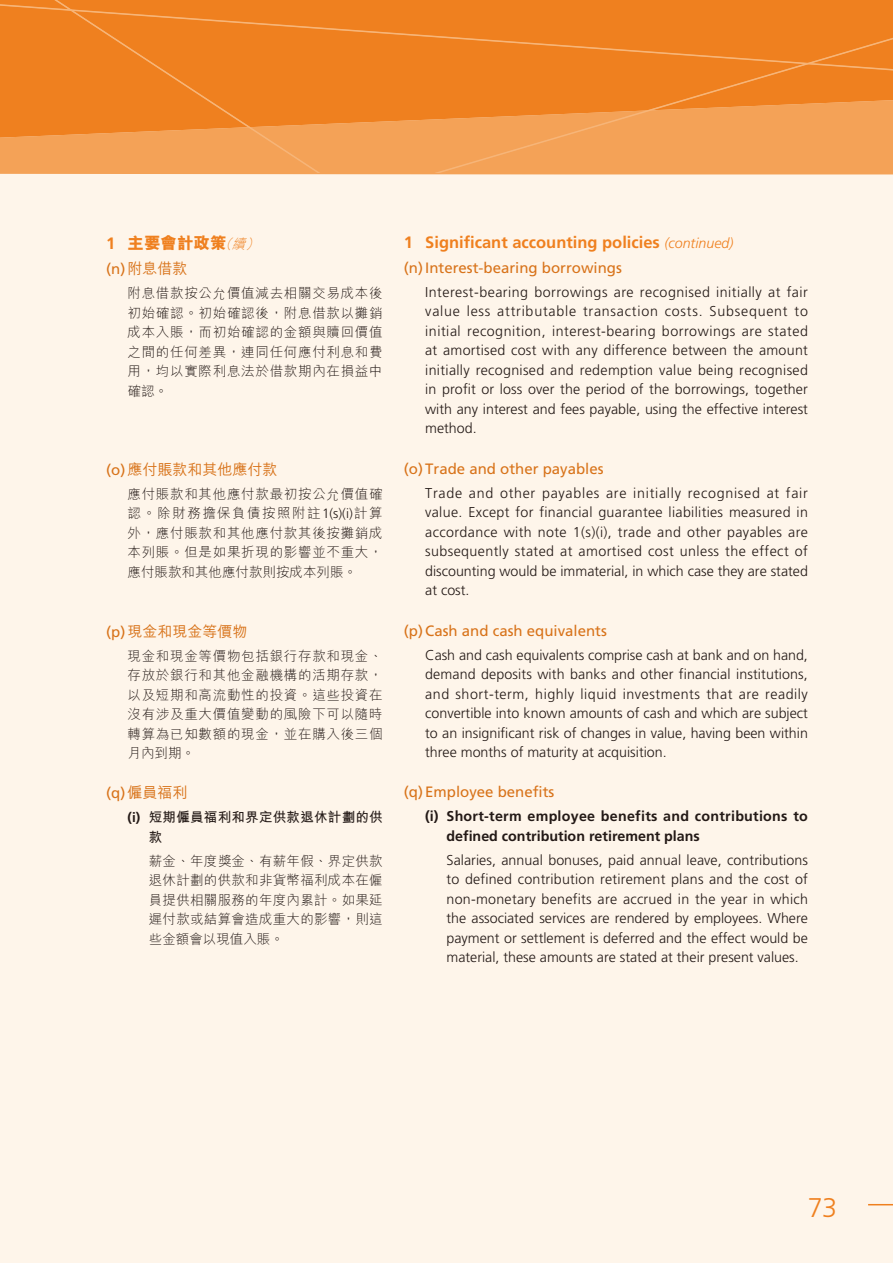
<style>
.page{position:relative;width:893px;height:1263px;background:#fef5ea}
.page>*{position:absolute;margin:0;border:0;box-sizing:border-box;transform-origin:0 0}
.t1{font:300 27px "Frutiger LT Std";color:#ef801f}
.t2{font:700 16.5px "Frutiger LT Std";color:#ef801f}
.t3{font:16.5px "M Hei HK Xbold E Ten B5 H";color:#ef801f}
.t4{font:15px "Frutiger LT Std";color:#d8731a}
.t5{font:15px "M Hei HK Medium E Ten B5 H";color:#d8731a}
.t6{font:300 14.25px/19.5px "Frutiger LT Std";color:#231916;text-align:justify}
.t7{font:700 14.25px/19.5px "Frutiger LT Std";letter-spacing:.02em;color:#231916}
.t8{font:13.5px/19.5px "M Hei HK Light E Ten B5 H";letter-spacing:.055em;color:#231916;text-align:justify}
.t9{font:13.5px/19.5px "M Hei HK Bold E Ten B5 H";letter-spacing:.02em;color:#231916}
.s1{font-family:"Frutiger LT Std";font-weight:700}
.s2{font-family:"M Hei HK Light E Ten B5 H";font-style:italic;font-size:13.5px}
.s3{font-family:"Frutiger LT Std"}
.s4{font-family:"Frutiger LT Std";font-weight:300}
.s5{font-weight:300;font-style:italic;font-size:14.25px}
</style>
<div class="page">
<svg style="left:0;top:0;width:893px;height:173px;background:#f08b31"></svg>
<svg style="left:868px;top:1204px;width:25px;height:1px"></svg>
<p class="t3" style="left:106px;top:236px;width:158px"><span class="s1">1</span> 主要會計政策<span class="s2">（續）</span></p>
<p class="t5" style="left:106px;top:263px;width:83px"><span class="s3">(n)</span> 附息借款</p>
<p class="t8" style="left:128px;top:285px;width:257px">附息借款按公允價值減去相關交易成本後初始確認。初始確認後，附息借款以攤銷成本入賬，而初始確認的金額與贖回價值之間的任何差異，連同任何應付利息和費用，均以實際利息法於借款期內在損益中確認。</p>
<p class="t5" style="left:106px;top:464px;width:173px"><span class="s3">(o)</span> 應付賬款和其他應付款</p>
<p class="t8" style="left:128px;top:486px;width:257px">應付賬款和其他應付款最初按公允價值確認。除財務擔保負債按照附註<span class="s4">1(s)(i)</span>計算外，應付賬款和其他應付款其後按攤銷成本列賬。但是如果折現的影響並不重大，應付賬款和其他應付款則按成本列賬。</p>
<p class="t5" style="left:106px;top:625px;width:143px"><span class="s3">(p)</span> 現金和現金等價物</p>
<p class="t8" style="left:128px;top:647px;width:257px">現金和現金等價物包括銀行存款和現金、存放於銀行和其他金融機構的活期存款，以及短期和高流動性的投資。這些投資在沒有涉及重大價值變動的風險下可以隨時轉算為已知數額的現金，並在購入後三個月內到期。</p>
<p class="t5" style="left:106px;top:787px;width:83px"><span class="s3">(q)</span> 僱員福利</p>
<p class="t9" style="left:149px;top:809px;width:235px;text-indent:-21px"><span class="s1">(i)</span> 短期僱員福利和界定供款退休計劃的供款</p>
<p class="t8" style="left:149px;top:852px;width:235px">薪金、年度獎金、有薪年假、界定供款退休計劃的供款和非貨幣福利成本在僱員提供相關服務的年度內累計。如果延遲付款或結算會造成重大的影響，則這些金額會以現值入賬。</p>
<p class="t2" style="left:404px;top:234px;width:331px">1 Significant accounting policies <span class="s5">(continued)</span></p>
<p class="t4" style="left:404px;top:261px;width:219px">(n) Interest-bearing borrowings</p>
<p class="t6" style="left:425px;top:283px;width:384px">Interest-bearing borrowings are recognised initially at fair value less attributable transaction costs. Subsequent to initial recognition, interest-bearing borrowings are stated at amortised cost with any difference between the amount initially recognised and redemption value being recognised in profit or loss over the period of the borrowings, together with any interest and fees payable, using the effective interest method.</p>
<p class="t4" style="left:404px;top:461px;width:201px">(o) Trade and other payables</p>
<p class="t6" style="left:425px;top:484px;width:384px">Trade and other payables are initially recognised at fair value. Except for financial guarantee liabilities measured in accordance with note 1(s)(i), trade and other payables are subsequently stated at amortised cost unless the effect of discounting would be immaterial, in which case they are stated at cost.</p>
<p class="t4" style="left:404px;top:623px;width:204px">(p) Cash and cash equivalents</p>
<p class="t6" style="left:425px;top:646px;width:384px">Cash and cash equivalents comprise cash at bank and on hand, demand deposits with banks and other financial institutions, and short-term, highly liquid investments that are readily convertible into known amounts of cash and which are subject to an insignificant risk of changes in value, having been within three months of maturity at acquisition.</p>
<p class="t4" style="left:404px;top:785px;width:152px">(q) Employee benefits</p>
<p class="t7" style="left:446px;top:807px;width:363px;text-indent:-21px">(i) Short-term employee benefits and contributions to defined contribution retirement plans</p>
<p class="t6" style="left:446px;top:851px;width:363px">Salaries, annual bonuses, paid annual leave, contributions to defined contribution retirement plans and the cost of non-monetary benefits are accrued in the year in which the associated services are rendered by employees. Where payment or settlement is deferred and the effect would be material, these amounts are stated at their present values.</p>
<h1 class="t1" style="left:808px;top:1195px;width:31px">73</h1>
</div>
